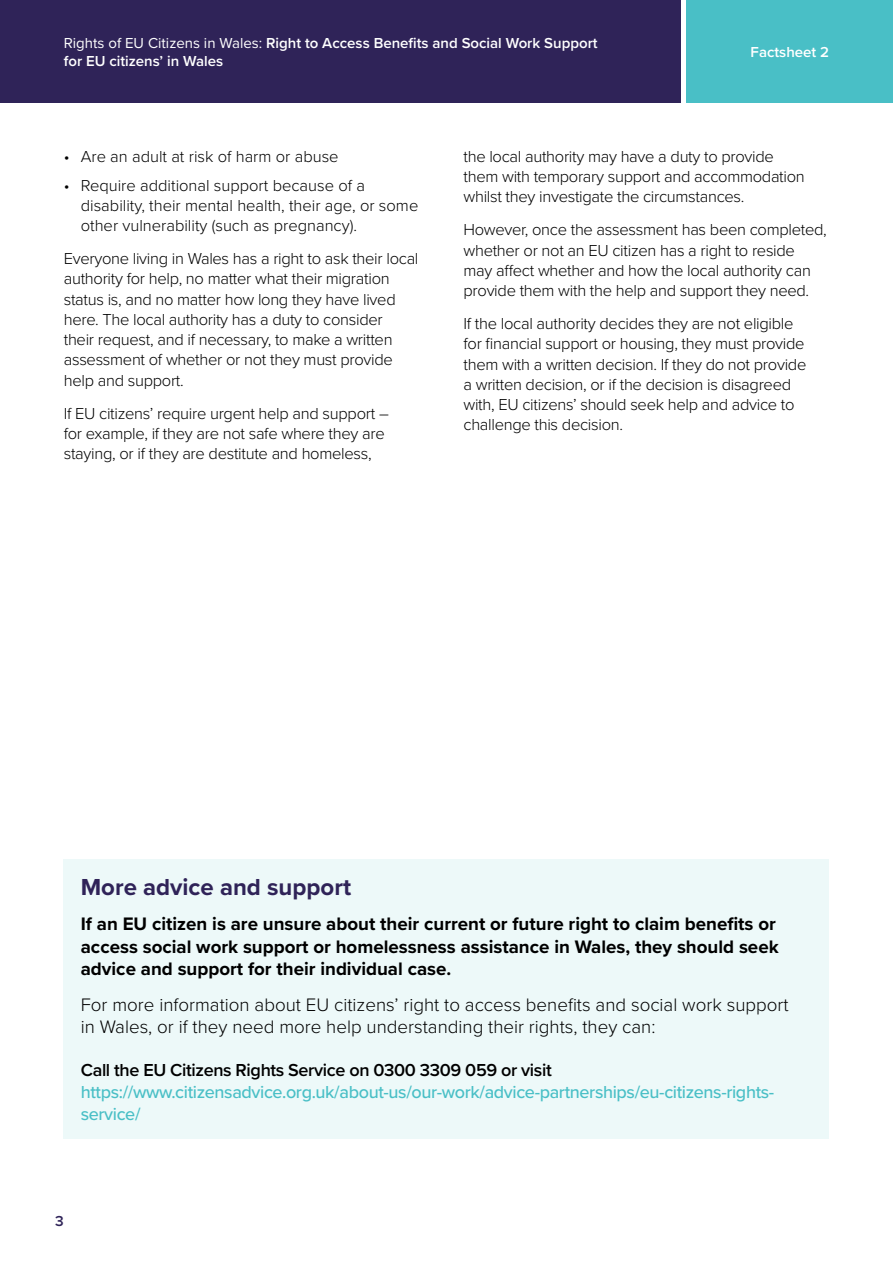
<style>
.page{position:relative;width:893px;height:1263px;background:#fff}
.page>*{position:absolute;margin:0;border:0;box-sizing:border-box;transform-origin:0 0}
.Sub_heading{font:700 24px "Proxima Nova";color:#2f2358}
.Box_text{font:700 18.75px/22.5px "Proxima Nova";color:#000}
.Box_text-2{font:300 18.75px/22.5px "Proxima Nova";color:#000}
.Sub_heading_2{font:500 18px/21.8px "Proxima Nova";letter-spacing:-.02em;color:#49bfc6}
.Body_text{font:300 16.5px/20.2px "Proxima Nova";letter-spacing:-.02em;color:#000}
.Body_text-2{font:300 16.5px/20.2px "Proxima Nova";color:#000}
.t1{font:600 15px/18px "Proxima Nova";color:#fff}
.t2{font:600 15px "Proxima Nova";color:#2f2358}
.s1{font-weight:400}
.s2{font-weight:600;color:#000}
</style>
<div class="page">
<div style="left:64px;top:859px;width:765px;height:279px;background:#edf9f9"></div>
<div style="left:0;top:0;width:680px;height:102px;background:#2f2358"></div>
<div style="left:687px;top:0;width:206px;height:102px;background:#49bfc6"></div>
<p class="t1" style="left:64px;top:34px;width:535px"><span class="s1">Rights of EU Citizens in Wales:</span> Right to Access Benefits and Social Work Support for EU citizens’ in Wales</p>
<p class="t1" style="left:751px;top:43px;width:80px">Factsheet 2</p>
<p class="Body_text-2" style="left:64px;top:145px;width:276px">• Are an adult at risk of harm or abuse</p>
<p class="Body_text-2" style="left:81px;top:174px;width:339px;text-indent:-17px">• Require additional support because of a disability, their mental health, their age, or some other vulnerability (such as pregnancy).</p>
<p class="Body_text" style="left:64px;top:248px;width:356px">Everyone living in Wales has a right to ask their local authority for help, no matter what their migration status is, and no matter how long they have lived here. The local authority has a duty to consider<br>their request, and if necessary, to make a written assessment of whether or not they must provide help and support.</p>
<p class="Body_text" style="left:64px;top:402px;width:326px">If EU citizens’ require urgent help and support – for example, if they are not safe where they are staying, or if they are destitute and homeless,</p>
<p class="Body_text" style="left:463px;top:145px;width:343px">the local authority may have a duty to provide them with temporary support and accommodation whilst they investigate the circumstances.</p>
<p class="Body_text" style="left:463px;top:219px;width:365px">However, once the assessment has been completed, whether or not an EU citizen has a right to reside may affect whether and how the local authority can provide them with the help and support they need.</p>
<p class="Body_text" style="left:463px;top:313px;width:344px">If the local authority decides they are not eligible for financial support or housing, they must provide them with a written decision. If they do not provide a written decision, or if the decision is disagreed with, EU citizens’ should seek help and advice to challenge this decision.</p>
<h2 class="Sub_heading" style="left:81px;top:869px;width:272px">More advice and support</h2>
<p class="Box_text" style="left:81px;top:912px;width:699px">If an EU citizen is are unsure about their current or future right to claim benefits or access social work support or homelessness assistance in Wales, they should seek advice and support for their individual case.</p>
<p class="Box_text-2" style="left:81px;top:992px;width:709px">For more information about EU citizens’ right to access benefits and social work support in Wales, or if they need more help understanding their rights, they can:</p>
<h3 class="Sub_heading_2" style="left:81px;top:1058px;width:694px"><span class="s2">Call the EU Citizens Rights Service on 0300 3309 059 or visit </span>https://www.citizensadvice.org.uk/about-us/our-work/advice-partnerships/eu-citizens-rights&shy;service/</h3>
<p class="t2" style="left:55px;top:1210px;width:10px">3</p>
</div>
